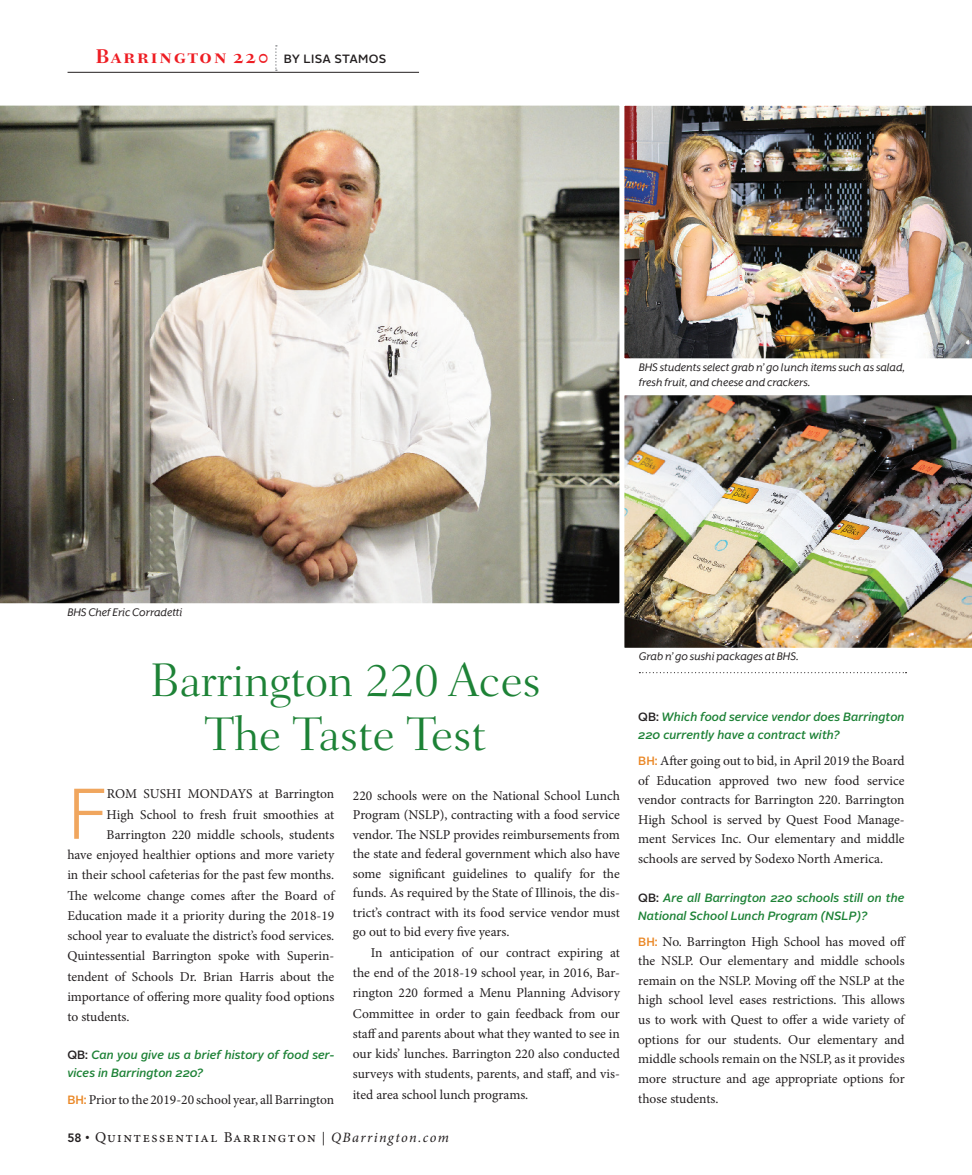
<style>
.page{position:relative;width:972px;height:1175px;background:#fff}
.page>*{position:absolute;margin:0;border:0;box-sizing:border-box;transform-origin:0 0}
.Body-Text-Initial-Ca{font:300 70.65px "Avenir LT Std";color:#f0a65e}
.t1{font:300 48px/54px "Fairfield LT Std";letter-spacing:-.01em;color:#1d8236;text-align:center}
.t2{font:700 20.25px "Fairfield LT Std";letter-spacing:.1em;color:#ee1d23}
.t3{font:15px "Minion Pro";letter-spacing:.1em;color:#231f20}
.Interview-Answer{font:13.5px/19.6px "Minion Pro";letter-spacing:-.005em;color:#231f20;text-align:justify}
.Body-Text-Initial-Ca-2{font:13.5px "Minion Pro";letter-spacing:-.005em;color:#231f20}
.Body-Text-Indent{font:13.5px/20.2px "Minion Pro";color:#231f20;text-align:justify}
.Photo-Caption-No-Rul{font:12.75px/15px "Mr Eaves XL San Alt RI";color:#231f20}
.Photo-Caption-Rule-B{font:12.75px "Mr Eaves XL San Alt RI";color:#231f20}
.Question{font:italic 500 12px/18px "Alright Sans";color:#1d8236}
.Page-Footer-Quintess{font:500 12px "Alright Sans";letter-spacing:.015em;color:#231f20}
.s1{font-size:21px}
.s2{font-style:normal;color:#231f20}
.s3{font-family:"Alright Sans";font-weight:500;font-size:12px;color:#ea8623}
.s4{font-family:"Avenir LT Std";font-weight:800;font-size:12px}
.s5{font-size:12px}
.s6{font-size:13.5px}
.s7{font-style:italic;font-size:14.25px}
</style>
<div class="page">
<svg style="left:275px;top:45px;width:2px;height:26px"></svg>
<hr style="left:68px;top:72px;width:351px;height:1px;background:#231f20">
<img style="left:624px;top:395px;width:348px;height:253px">
<img style="left:626px;top:105px;width:346px;height:254px">
<svg style="left:639px;top:672px;width:268px;height:1px"></svg>
<img style="left:0;top:105px;width:626px;height:505px">
<p class="t2" style="left:95px;top:45px;width:175px">Barrington <span class="s1">220</span></p>
<p class="Page-Footer-Quintess" style="left:284px;top:50px;width:104px">BY LISA STAMOS</p>
<p class="Photo-Caption-No-Rul" style="left:639px;top:359px;width:268px">BHS students select grab n’ go lunch items such as salad, fresh fruit, and cheese and crackers.</p>
<p class="Photo-Caption-No-Rul" style="left:67px;top:604px;width:116px">BHS Chef Eric Corradetti</p>
<p class="t1" style="left:150px;top:653px;width:393px">Barrington 220 Aces<br>The Taste Test</p>
<p class="Body-Text-Initial-Ca" style="left:67px;top:773px;width:41px">F</p>
<p class="Body-Text-Initial-Ca-2" style="left:107px;top:785px;width:229px">ROM SUSHI MONDAYS at Barrington</p>
<p class="Body-Text-Initial-Ca-2" style="left:107px;top:805px;width:229px">High School to fresh fruit smoothies at</p>
<p class="Body-Text-Initial-Ca-2" style="left:107px;top:825px;width:229px">Barrington 220 middle schools, students</p>
<p class="Body-Text-Initial-Ca-2" style="left:67px;top:845px;width:269px">have enjoyed healthier options and more variety</p>
<p class="Body-Text-Initial-Ca-2" style="left:67px;top:866px;width:268px">in their school cafeterias for the past few months.</p>
<p class="Body-Text-Initial-Ca-2" style="left:67px;top:886px;width:269px">The welcome change comes after the Board of</p>
<p class="Body-Text-Initial-Ca-2" style="left:67px;top:906px;width:269px">Education made it a priority during the 2018-19</p>
<p class="Body-Text-Initial-Ca-2" style="left:67px;top:926px;width:269px">school year to evaluate the district’s food services.</p>
<p class="Body-Text-Initial-Ca-2" style="left:67px;top:947px;width:269px">Quintessential Barrington spoke with Superin-</p>
<p class="Body-Text-Initial-Ca-2" style="left:67px;top:967px;width:268px">tendent of Schools Dr. Brian Harris about the</p>
<p class="Body-Text-Initial-Ca-2" style="left:67px;top:987px;width:269px">importance of offering more quality food options</p>
<p class="Body-Text-Initial-Ca-2" style="left:67px;top:1007px;width:64px">to students.</p>
<p class="Question" style="left:67px;top:1046px;width:268px"><span class="s2">QB:</span> Can you give us a brief history of food ser&shy;vices in Barrington 220?</p>
<p class="Interview-Answer" style="left:67px;top:1089px;width:269px"><span class="s3">BH:</span> Prior to the 2019-20 school year, all Barrington</p>
<p class="Interview-Answer" style="left:353px;top:786px;width:269px">220 schools were on the National School Lunch Program (NSLP), contracting with a food service vendor. The NSLP provides reimbursements from the state and federal government which also have some significant guidelines to qualify for the funds. As required by the State of Illinois, the dis&shy;trict’s contract with its food service vendor must go out to bid every five years.</p>
<p class="Body-Text-Indent" style="left:353px;top:942px;width:269px;text-indent:18px">In anticipation of our contract expiring at the end of the 2018-19 school year, in 2016, Bar&shy;rington 220 formed a Menu Planning Advisory Committee in order to gain feedback from our staff and parents about what they wanted to see in our kids’ lunches. Barrington 220 also conducted surveys with students, parents, and staff, and vis&shy;ited area school lunch programs.</p>
<p class="t3" style="left:68px;top:1126px;width:383px"><span class="s4">58</span> <span class="s5">•</span> Quintessential Barrington <span class="s6">|</span> <span class="s7">QBarrington.com</span></p>
<p class="Photo-Caption-Rule-B" style="left:639px;top:649px;width:161px">Grab n’ go sushi packages at BHS.</p>
<p class="Question" style="left:638px;top:708px;width:268px"><span class="s2">QB:</span> Which food service vendor does Barrington<br>220 currently have a contract with?</p>
<p class="Interview-Answer" style="left:638px;top:751px;width:268px"><span class="s3">BH:</span> After going out to bid, in April 2019 the Board of Education approved two new food service vendor contracts for Barrington 220. Barrington High School is served by Quest Food Manage&shy;ment Services Inc. Our elementary and middle schools are served by Sodexo North America.</p>
<p class="Question" style="left:638px;top:888px;width:268px"><span class="s2">QB:</span> Are all Barrington 220 schools still on the<br>National School Lunch Program (NSLP)?</p>
<p class="Interview-Answer" style="left:638px;top:931px;width:269px"><span class="s3">BH:</span> No. Barrington High School has moved off the NSLP. Our elementary and middle schools remain on the NSLP. Moving off the NSLP at the high school level eases restrictions. This allows us to work with Quest to offer a wide variety of options for our students. Our elementary and middle schools remain on the NSLP, as it provides more structure and age appropriate options for those students.</p>
</div>
